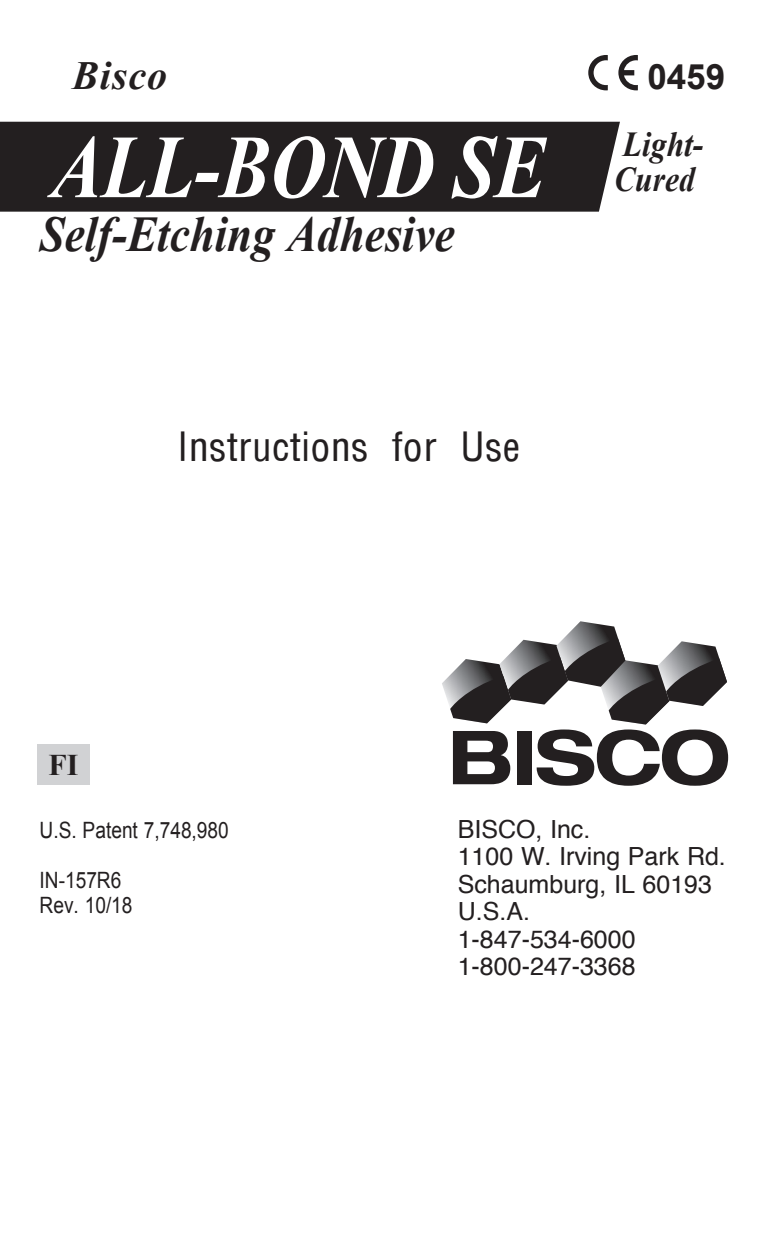
<style>
.page{position:relative;width:765px;height:1260px;background:#fff}
.page>*{position:absolute;margin:0;border:0;box-sizing:border-box;transform-origin:0 0}
.t1{font:italic 700 90px "Times New Roman";letter-spacing:-.005em;color:#fff;scale:.85 1}
.t2{font:italic 700 50px "Times New Roman";color:#231f20;scale:.9 1}
.t3{font:100 condensed 45px "Helvetica";color:#231f20}
.t4{font:italic 700 40px "Times New Roman";letter-spacing:.025em;color:#231f20}
.t5{font:italic 700 35px/35px "Times New Roman";color:#231f20;scale:.9 1}
.t6{font:700 35px "Arial";color:#231f20}
.t7{font:700 30px "Times New Roman";color:#231f20}
.t8{font:25px "Helvetica";color:#231f20}
.body{font:22.5px "Arial";color:#231f20;scale:.85 1}
</style>
<div class="page">
<svg style="left:442px;top:621px;width:286px;height:165px"></svg>
<svg style="left:588px;top:55px;width:20px;height:35px"></svg>
<svg style="left:618px;top:55px;width:20px;height:35px"></svg>
<div style="left:0;top:122px;width:620px;height:90px;background:#231f20"></div>
<div style="left:37px;top:744px;width:53px;height:41px;background:#d1d2d4"></div>
<p class="t4" style="left:72px;top:47px;width:97px">Bisco</p>
<p class="t6" style="left:647px;top:54px;width:79px">0459</p>
<p class="t1" style="left:51px;top:104px;width:584px">ALL-BOND SE</p>
<p class="t2" style="left:40px;top:199px;width:463px">Self-Etching Adhesive</p>
<p class="t3" style="left:178px;top:429px;width:344px">Instructions for Use</p>
<p class="t5" style="left:614px;top:126px;width:101px">Light-<br>Cured</p>
<p class="t7" style="left:48px;top:744px;width:31px">FI</p>
<p class="body" style="left:40px;top:815px;width:224px">U.S. Patent 7,748,980</p>
<p class="body" style="left:40px;top:865px;width:98px">IN-157R6</p>
<p class="body" style="left:40px;top:890px;width:111px">Rev. 10/18</p>
<p class="t8" style="left:458px;top:810px;width:134px">BISCO, Inc.</p>
<p class="t8" style="left:458px;top:837px;width:270px">1100 W. Irving Park Rd.</p>
<p class="t8" style="left:458px;top:865px;width:256px">Schaumburg, IL 60193</p>
<p class="t8" style="left:458px;top:892px;width:74px">U.S.A.</p>
<p class="t8" style="left:458px;top:920px;width:179px">1-847-534-6000</p>
<p class="t8" style="left:458px;top:947px;width:179px">1-800-247-3368</p>
</div>
